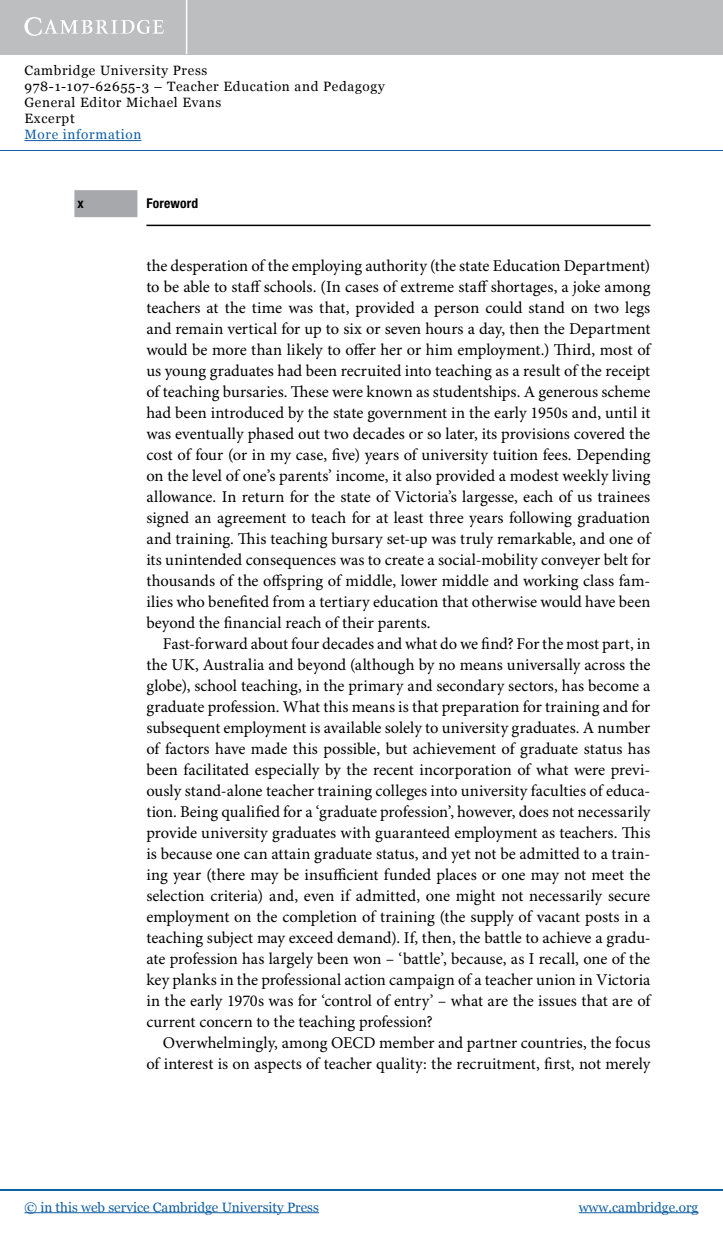
<style>
.page{position:relative;width:723px;height:1236px;background:#fff}
.page>*{position:absolute;margin:0;border:0;box-sizing:border-box;transform-origin:0 0}
.t1{font:16.5px/21px "Minion Pro";color:#000;text-align:justify}
.t2{font:13.5px/16px "Georgia";letter-spacing:.05em;color:#000}
.t3{font:13.5px "Georgia";color:#105ea3}
.t4{font:13.5px "Georgia";letter-spacing:.05em;color:#105ea3}
.t5{font:700 condensed 13.5px "Helvetica Neue LT Std";letter-spacing:.015em;color:#000}
</style>
<div class="page">
<div style="left:0;top:0;width:723px;height:54px;background:#bcbebf"></div>
<hr style="left:186px;top:0;width:1px;height:54px;background:#fff">
<svg style="left:24px;top:17px;width:140px;height:19px"></svg>
<hr style="left:24px;top:140px;width:117px;height:1px;background:#105ea3">
<hr style="left:0;top:150px;width:723px;height:1px;background:#105ea3">
<hr style="left:0;top:1189px;width:723px;height:1px;background:#105ea3">
<hr style="left:24px;top:1212px;width:295px;height:1px;background:#105ea3">
<hr style="left:579px;top:1212px;width:119px;height:1px;background:#105ea3">
<hr style="left:146px;top:225px;width:504px;height:1px;background:#000">
<div style="left:74px;top:190px;width:63px;height:27px;background:#a7a8ab"></div>
<p class="t2" style="left:24px;top:62px;width:362px">Cambridge University Press<br>978-1-107-62655-3 – Teacher Education and Pedagogy<br>General Editor Michael Evans<br>Excerpt</p>
<p class="t4" style="left:24px;top:126px;width:118px">More information</p>
<p class="t5" style="left:77px;top:195px;width:8px">x</p>
<p class="t5" style="left:146px;top:195px;width:53px">Foreword</p>
<p class="t1" style="left:146px;top:256px;width:506px">the desperation of the employing authority (the state Education Department) to be able to staff schools. (In cases of extreme staff shortages, a joke among teachers at the time was that, provided a person could stand on two legs and remain vertical for up to six or seven hours a day, then the Department would be more than likely to offer her or him employment.) Third, most of us young graduates had been recruited into teaching as a result of the receipt of teaching bursaries. These were known as studentships. A generous scheme had been introduced by the state government in the early 1950s and, until it was eventually phased out two decades or so later, its provisions covered the cost of four (or in my case, five) years of university tuition fees. Depending on the level of one’s parents’ income, it also provided a modest weekly living allowance. In return for the state of Victoria’s largesse, each of us trainees signed an agreement to teach for at least three years following graduation and training. This teaching bursary set-up was truly remarkable, and one of its unintended consequences was to create a social-mobility conveyer belt for thousands of the offspring of middle, lower middle and working class fam&shy;ilies who benefited from a tertiary education that otherwise would have been beyond the financial reach of their parents.</p>
<p class="t1" style="left:146px;top:634px;width:506px;text-indent:16px">Fast-forward about four decades and what do we find? For the most part, in the UK, Australia and beyond (although by no means universally across the globe), school teaching, in the primary and secondary sectors, has become a graduate profession. What this means is that preparation for training and for subsequent employment is available solely to university graduates. A number of factors have made this possible, but achievement of graduate status has been facilitated especially by the recent incorporation of what were previ&shy;ously stand-alone teacher training colleges into university faculties of educa&shy;tion. Being qualified for a ‘graduate profession’, however, does not necessarily provide university graduates with guaranteed employment as teachers. This is because one can attain graduate status, and yet not be admitted to a train&shy;ing year (there may be insufficient funded places or one may not meet the selection criteria) and, even if admitted, one might not necessarily secure employment on the completion of training (the supply of vacant posts in a teaching subject may exceed demand). If, then, the battle to achieve a gradu&shy;ate profession has largely been won – ‘battle’, because, as I recall, one of the key planks in the professional action campaign of a teacher union in Victoria in the early 1970s was for ‘control of entry’ – what are the issues that are of current concern to the teaching profession?</p>
<p class="t1" style="left:146px;top:1033px;width:506px;text-align:right">Overwhelmingly, among OECD member and partner countries, the focus of interest is on aspects of teacher quality: the recruitment, first, not merely</p>
<p class="t3" style="left:24px;top:1198px;width:296px">© in this web service Cambridge University Press</p>
<p class="t3" style="left:579px;top:1198px;width:121px">www.cambridge.org</p>
</div>
